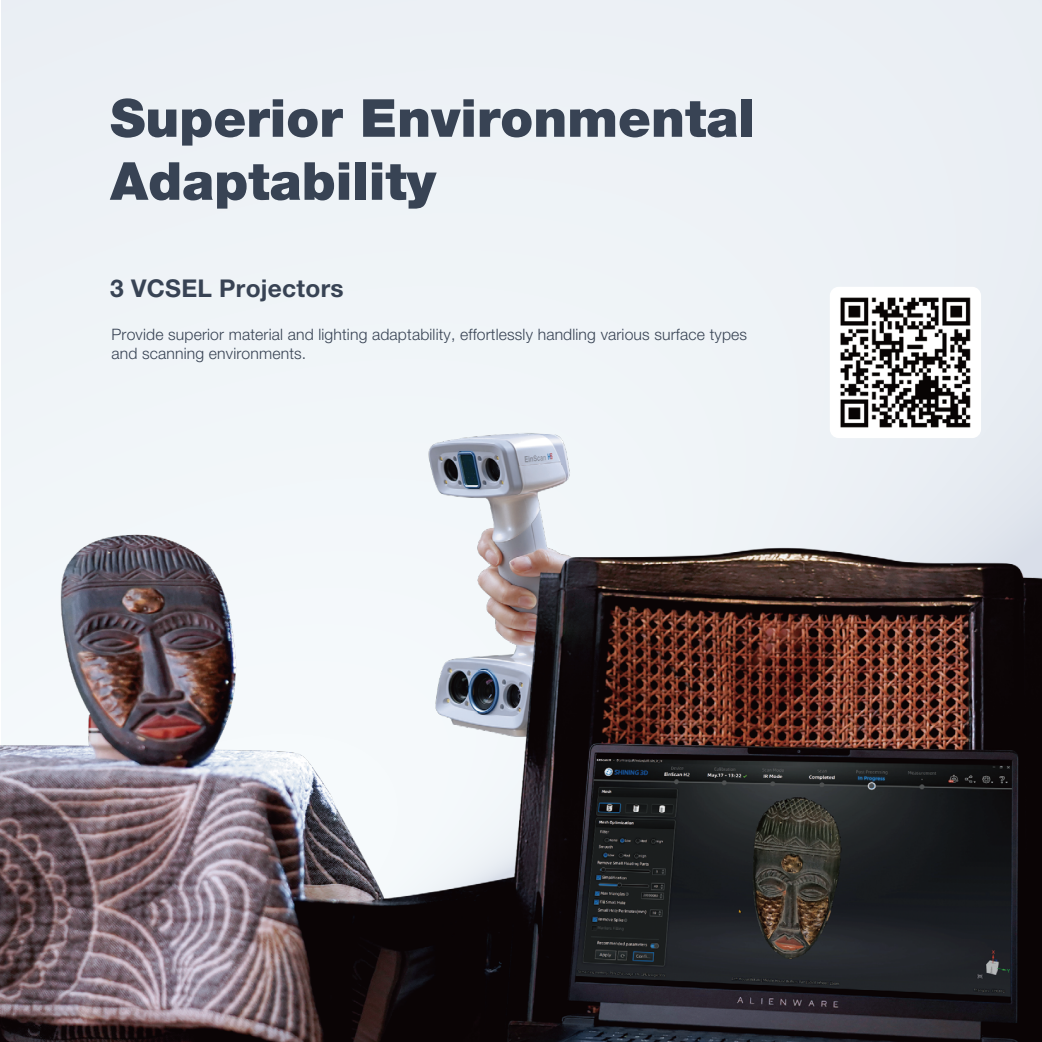
<style>
.page{position:relative;width:1042px;height:1042px;background:#fff}
.page>*{position:absolute;margin:0;border:0;box-sizing:border-box;transform-origin:0 0}
.t1{font:900 52.5px/63px "Helvetica Neue LT Pro";color:#384354}
.t2{font:700 24.5px "Helvetica Neue LT Pro";letter-spacing:.01em;color:#384354}
.t3{font:300 15.75px/18.9px "Helvetica Neue LT Pro";letter-spacing:.01em;color:#384354}
</style>
<div class="page">
<img style="left:0;top:0;width:1042px;height:1042px">
<div style="left:830px;top:287px;width:151px;height:151px;background:#fff;border-radius:9px"></div>
<img style="left:840px;top:297px;width:131px;height:131px">
<h1 class="t1" style="left:110px;top:86px;width:646px">Superior Environmental<br>Adaptability</h1>
<h2 class="t2" style="left:110px;top:273px;width:235px">3 VCSEL Projectors</h2>
<p class="t3" style="left:111px;top:325px;width:637px">Provide superior material and lighting adaptability, effortlessly handling various surface types and scanning environments.</p>
</div>
